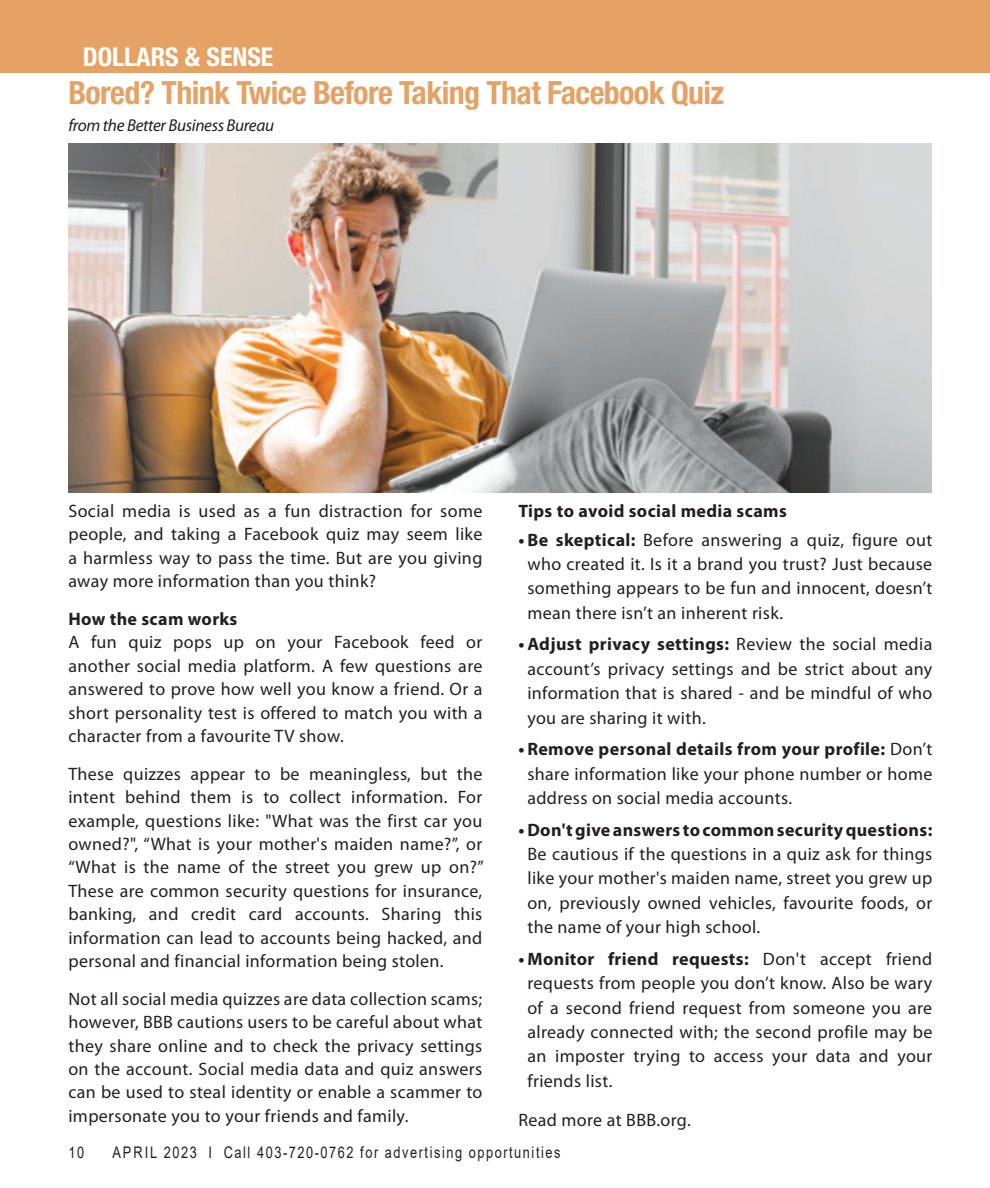
<style>
.page{position:relative;width:990px;height:1188px;background:#fff}
.page>*{position:absolute;margin:0;border:0;box-sizing:border-box;transform-origin:0 0}
.In_Around_title{font:700 condensed 32px "Helvetica Neue LT Std";letter-spacing:-.02em;color:#e5a264}
.t1{font:700 condensed 26px "Helvetica Neue LT Std";color:#fff}
.Body_text{font:18px/23.4px "Myriad Pro";letter-spacing:.02em;color:#231f20;text-align:justify}
.Subhead{font:700 18px "Myriad Pro";letter-spacing:.02em;color:#231f20}
.Body_text-2{font:italic 17.2px "Myriad Pro";letter-spacing:-.02em;color:#231f20}
.t2{font:16px "Arial";letter-spacing:.12em;color:#231f20;scale:.8 1}
.s1{font-weight:700}
</style>
<div class="page">
<div style="left:0;top:0;width:990px;height:72px;background:#e5a264"></div>
<img style="left:68px;top:143px;width:863px;height:350px">
<p class="t1" style="left:83px;top:41px;width:192px">DOLLARS &amp; SENSE</p>
<p class="In_Around_title" style="left:68px;top:73px;width:657px">Bored? Think Twice Before Taking That Facebook Quiz</p>
<p class="Body_text-2" style="left:68px;top:114px;width:207px">from the Better Business Bureau</p>
<p class="Body_text" style="left:68px;top:499px;width:416px">Social media is used as a fun distraction for some people, and taking a Facebook quiz may seem like a harmless way to pass the time. But are you giving away more information than you think?</p>
<p class="Subhead" style="left:68px;top:607px;width:171px">How the scam works</p>
<p class="Body_text" style="left:68px;top:630px;width:416px">A fun quiz pops up on your Facebook feed or another social media platform. A few questions are answered to prove how well you know a friend. Or a short personality test is offered to match you with a character from a favourite TV show.</p>
<p class="Body_text" style="left:68px;top:762px;width:417px">These quizzes appear to be meaningless, but the intent behind them is to collect information. For example, questions like: "What was the first car you owned?", “What is your mother's maiden name?”, or “What is the name of the street you grew up on?” These are common security questions for insurance, banking, and credit card accounts. Sharing this information can lead to accounts being hacked, and personal and financial information being stolen.</p>
<p class="Body_text" style="left:68px;top:987px;width:416px">Not all social media quizzes are data collection scams; however, BBB cautions users to be careful about what they share online and to check the privacy settings on the account. Social media data and quiz answers can be used to steal identity or enable a scammer to impersonate you to your friends and family.</p>
<p class="Subhead" style="left:518px;top:499px;width:270px">Tips to avoid social media scams</p>
<p class="Body_text" style="left:527px;top:527px;width:407px;line-height:24.4px;text-indent:-9px"><span class="s1">• Be skeptical:</span> Before answering a quiz, figure out who created it. Is it a brand you trust? Just because something appears to be fun and innocent, doesn’t mean there isn’t an inherent risk.</p>
<p class="Body_text" style="left:527px;top:632px;width:407px;line-height:24.4px;text-indent:-9px"><span class="s1">•Adjust privacy settings:</span> Review the social media account’s privacy settings and be strict about any information that is shared - and be mindful of who you are sharing it with.</p>
<p class="Body_text" style="left:527px;top:737px;width:407px;line-height:24.4px;text-indent:-9px"><span class="s1">• Remove personal details from your profile:</span> Don’t share information like your phone number or home address on social media accounts.</p>
<p class="Subhead" style="left:518px;top:818px;width:416px">•Don't give answers to common security questions:</p>
<p class="Body_text" style="left:527px;top:841px;width:407px;line-height:24.4px">Be cautious if the questions in a quiz ask for things like your mother's maiden name, street you grew up on, previously owned vehicles, favourite foods, or the name of your high school.</p>
<p class="Body_text" style="left:527px;top:946px;width:407px;line-height:24.4px;text-indent:-9px"><span class="s1">• Monitor friend requests:</span> Don't accept friend requests from people you don’t know. Also be wary of a second friend request from someone you are already connected with; the second profile may be an imposter trying to access your data and your friends list.</p>
<p class="Body_text" style="left:518px;top:1108px;width:174px">Read more at BBB.org.</p>
<p class="t2" style="left:68px;top:1141px;width:21px">10</p>
<p class="t2" style="left:112px;top:1141px;width:562px">APRIL 2023 I Call 403-720-0762 for advertising opportunities</p>
</div>
